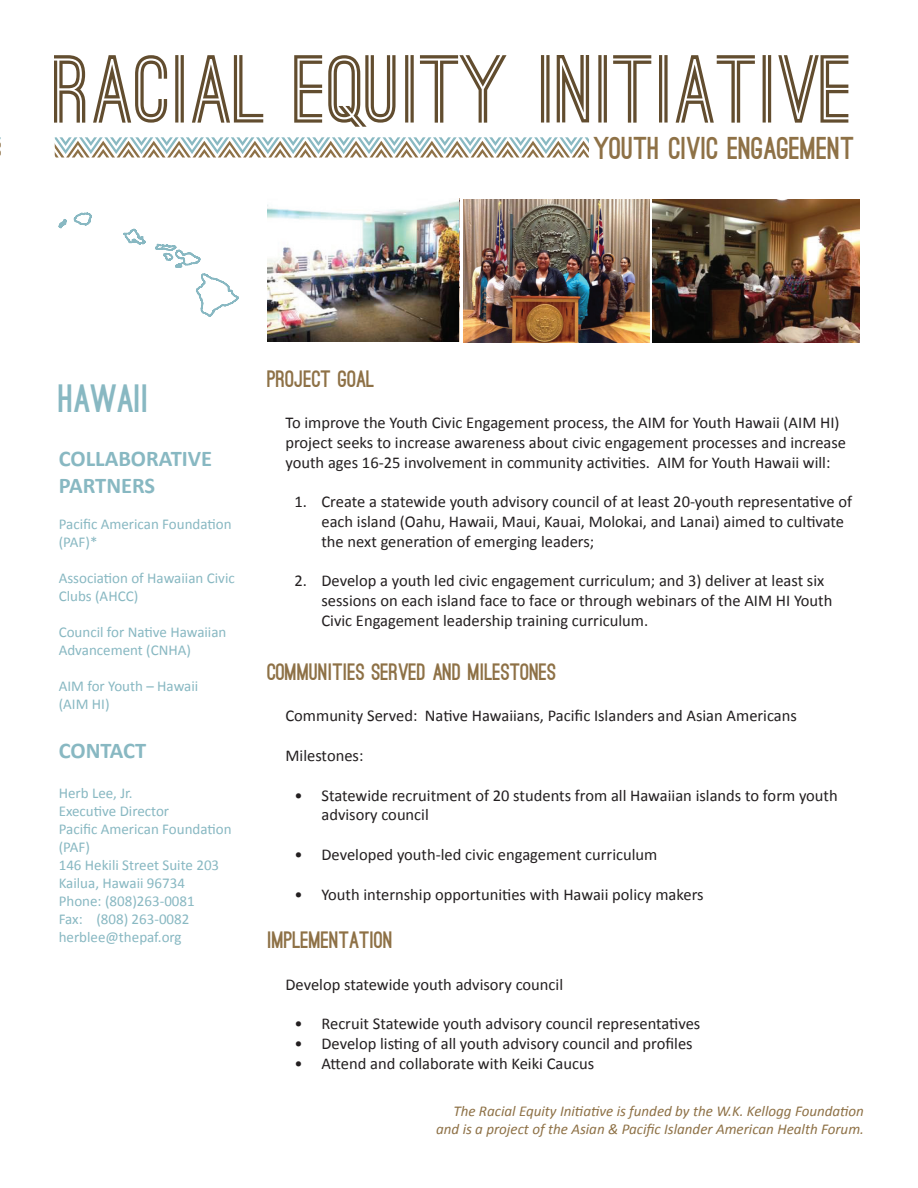
<style>
.page{position:relative;width:918px;height:1188px;background:#fff}
.page>*{position:absolute;margin:0;border:0;box-sizing:border-box;transform-origin:0 0}
.t1{font:700 91.5px "Ostrich Sans";color:#624d2f}
.t2{font:900 37.5px "Ostrich Sans";color:#88b8c2}
.t3{font:900 30px "Ostrich Sans";color:#8e7146}
.t4{font:900 22.5px "Ostrich Sans";color:#8e7146}
.t5{font:700 22.5px/27px "Calibri";color:#88b8c2}
.t6{font:16.5px/19.8px "Calibri";color:#231f20}
.t7{font:15px/18px "Calibri";color:#88b8c2}
.t8{font:italic 15px/18px "Calibri";color:#8e7146;text-align:right}
</style>
<div class="page">
<svg style="left:58px;top:212px;width:181px;height:105px"></svg>
<svg style="left:0;top:137px;width:589px;height:21px"></svg>
<div style="left:1px;top:134px;width:54px;height:29px;background:#fff"></div>
<img style="left:267px;top:201px;width:192px;height:141px">
<img style="left:464px;top:200px;width:186px;height:143px">
<img style="left:653px;top:200px;width:206px;height:143px">
<h1 class="t1" style="left:54px;top:55px;width:802px">RACIAL EQUITY INITIATIVE</h1>
<h3 class="t3" style="left:594px;top:136px;width:262px">YOUTH CIVIC ENGAGEMENT</h3>
<h2 class="t2" style="left:59px;top:385px;width:92px">HAWAII</h2>
<h3 class="t5" style="left:59px;top:444px;width:155px">COLLABORATIVE<br>PARTNERS</h3>
<p class="t7" style="left:59px;top:515px;width:174px">Pacific American Foundation (PAF)*</p>
<p class="t7" style="left:59px;top:569px;width:178px">Association of Hawaiian Civic<br>Clubs (AHCC)</p>
<p class="t7" style="left:59px;top:623px;width:169px">Council for Native Hawaiian<br>Advancement (CNHA)</p>
<p class="t7" style="left:59px;top:677px;width:141px">AIM for Youth – Hawaii (AIM HI)</p>
<h3 class="t5" style="left:59px;top:736px;width:89px">CONTACT</h3>
<p class="t7" style="left:59px;top:783px;width:174px">Herb Lee, Jr.<br>Executive Director<br>Pacific American Foundation (PAF)<br>146 Hekili Street Suite 203<br>Kailua, Hawaii 96734<br>Phone: (808)263-0081<br>Fax: (808) 263-0082 herblee@thepaf.org</p>
<h3 class="t4" style="left:267px;top:370px;width:108px">PROJECT GOAL</h3>
<p class="t6" style="left:285px;top:412px;width:562px">To improve the Youth Civic Engagement process, the AIM for Youth Hawaii (AIM HI) project seeks to increase awareness about civic engagement processes and increase youth ages 16-25 involvement in community activities. AIM for Youth Hawaii will:</p>
<p class="t6" style="left:321px;top:491px;width:532px;text-indent:-27px">1. Create a statewide youth advisory council of at least 20-youth representative of each island (Oahu, Hawaii, Maui, Kauai, Molokai, and Lanai) aimed to cultivate the next generation of emerging leaders;</p>
<p class="t6" style="left:321px;top:570px;width:512px;text-indent:-27px">2. Develop a youth led civic engagement curriculum; and 3) deliver at least six sessions on each island face to face or through webinars of the AIM HI Youth<br>Civic Engagement leadership training curriculum.</p>
<h3 class="t4" style="left:267px;top:663px;width:291px">COMMUNITIES SERVED AND MILESTONES</h3>
<p class="t6" style="left:285px;top:705px;width:513px">Community Served: Native Hawaiians, Pacific Islanders and Asian Americans</p>
<p class="t6" style="left:285px;top:745px;width:79px">Milestones:</p>
<p class="t6" style="left:321px;top:784px;width:518px;text-indent:-27px">• Statewide recruitment of 20 students from all Hawaiian islands to form youth advisory council</p>
<p class="t6" style="left:294px;top:844px;width:364px">• Developed youth-led civic engagement curriculum</p>
<p class="t6" style="left:294px;top:883px;width:411px">• Youth internship opportunities with Hawaii policy makers</p>
<h3 class="t4" style="left:267px;top:932px;width:127px">IMPLEMENTATION</h3>
<p class="t6" style="left:285px;top:973px;width:279px">Develop statewide youth advisory council</p>
<p class="t6" style="left:294px;top:1013px;width:407px">• Recruit Statewide youth advisory council representatives</p>
<p class="t6" style="left:294px;top:1033px;width:400px">• Develop listing of all youth advisory council and profiles</p>
<p class="t6" style="left:294px;top:1053px;width:301px">• Attend and collaborate with Keiki Caucus</p>
<p class="t8" style="left:436px;top:1101px;width:429px">The Racial Equity Initiative is funded by the W.K. Kellogg Foundation and is a project of the Asian &amp; Pacific Islander American Health Forum.</p>
</div>
